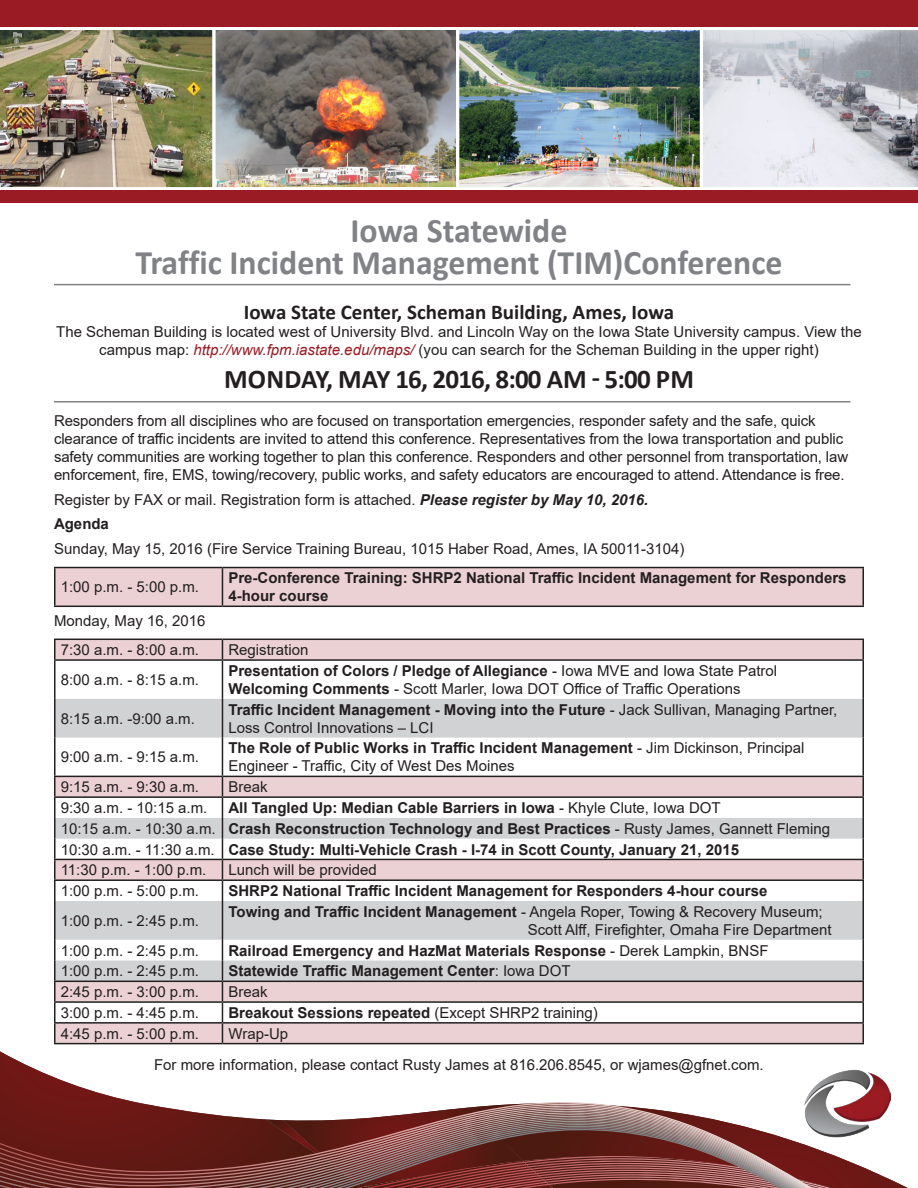
<style>
.page{position:relative;width:918px;height:1188px;background:#fff}
.page>*{position:absolute;margin:0;border:0;box-sizing:border-box;transform-origin:0 0}
.t1{font:700 34.5px/31.5px "Calibri";color:#808285;text-align:center}
.t2{font:700 27px "Calibri";letter-spacing:-.03em;color:#231f20}
.t3{font:700 21px "Calibri";color:#231f20}
.Main_text__no_space{font:15px/18px "Arial";color:#231f20}
.Main_text__no_space-2{font:700 15px/18px "Arial";color:#231f20}
.Main_text{font:15px/18px "Arial";color:#231f20}
.Main_text-2{font:700 15px "Arial";color:#231f20}
.s1{font-style:italic;color:#9a1b23}
.s2{font-weight:700;font-style:italic}
.s3{font-weight:400}
.s4{font-weight:700}
</style>
<div class="page">
<hr style="left:54px;top:284px;width:796px;height:1px;background:#808285">
<hr style="left:54px;top:401px;width:796px;height:2px;background:#808285">
<div style="left:56px;top:568px;width:806px;height:38px;background:#ebd1d3"></div>
<hr style="left:54px;top:567px;width:168px;height:1px;background:#231f20">
<hr style="left:54px;top:568px;width:2px;height:38px;background:#231f20">
<hr style="left:222px;top:567px;width:642px;height:1px;background:#231f20">
<hr style="left:222px;top:568px;width:1px;height:38px;background:#231f20">
<hr style="left:862px;top:568px;width:2px;height:38px;background:#231f20">
<hr style="left:54px;top:606px;width:168px;height:1px;background:#231f20">
<hr style="left:222px;top:606px;width:642px;height:1px;background:#231f20">
<div style="left:56px;top:640px;width:806px;height:19px;background:#ebd1d3"></div>
<svg style="left:56px;top:699px;width:806px;height:145px"></svg>
<hr style="left:54px;top:639px;width:168px;height:1px;background:#231f20">
<svg style="left:54px;top:640px;width:2px;height:19px"></svg>
<hr style="left:222px;top:639px;width:642px;height:1px;background:#231f20">
<svg style="left:222px;top:640px;width:1px;height:19px"></svg>
<svg style="left:862px;top:640px;width:2px;height:19px"></svg>
<hr style="left:54px;top:659px;width:168px;height:2px;background:#231f20">
<hr style="left:54px;top:661px;width:2px;height:38px;background:#231f20">
<hr style="left:222px;top:659px;width:642px;height:2px;background:#231f20">
<hr style="left:862px;top:661px;width:2px;height:38px;background:#231f20">
<hr style="left:54px;top:699px;width:2px;height:39px;background:#231f20">
<hr style="left:862px;top:699px;width:2px;height:39px;background:#231f20">
<hr style="left:54px;top:738px;width:2px;height:38px;background:#231f20">
<hr style="left:862px;top:738px;width:2px;height:38px;background:#231f20">
<hr style="left:54px;top:776px;width:168px;height:1px;background:#231f20">
<svg style="left:54px;top:777px;width:2px;height:19px"></svg>
<hr style="left:222px;top:776px;width:642px;height:1px;background:#231f20">
<svg style="left:862px;top:777px;width:2px;height:19px"></svg>
<hr style="left:54px;top:796px;width:168px;height:2px;background:#231f20">
<hr style="left:54px;top:798px;width:2px;height:20px;background:#231f20">
<hr style="left:222px;top:796px;width:642px;height:2px;background:#231f20">
<hr style="left:862px;top:798px;width:2px;height:20px;background:#231f20">
<hr style="left:54px;top:818px;width:2px;height:21px;background:#231f20">
<hr style="left:862px;top:818px;width:2px;height:21px;background:#231f20">
<hr style="left:54px;top:839px;width:2px;height:20px;background:#231f20">
<hr style="left:862px;top:839px;width:2px;height:20px;background:#231f20">
<svg style="left:222px;top:777px;width:1px;height:67px"></svg>
<hr style="left:222px;top:661px;width:1px;height:38px;background:#231f20">
<hr style="left:222px;top:699px;width:1px;height:39px;background:#231f20">
<hr style="left:222px;top:738px;width:1px;height:38px;background:#231f20">
<div style="left:0;top:0;width:918px;height:37px;background:#9a1b23"></div>
<img style="left:217px;top:31px;width:482px;height:155px">
<img style="left:0;top:27px;width:213px;height:161px">
<svg style="left:703px;top:27px;width:215px;height:160px;background:#cacbd2"></svg>
<div style="left:213px;top:27px;width:246px;height:163px;border:3px solid #fff"></div>
<div style="left:456px;top:27px;width:247px;height:163px;border:3px solid #fff"></div>
<div style="left:0;top:190px;width:918px;height:13px;background:#9a1b23"></div>
<svg style="left:0;top:844px;width:908px;height:344px"></svg>
<img style="left:805px;top:1069px;width:86px;height:70px">
<p class="t1" style="left:135px;top:214px;width:649px">Iowa Statewide<br>Traffic Incident Management (TIM)Conference</p>
<p class="t3" style="left:244px;top:297px;width:432px">Iowa State Center, Scheman Building, Ames, Iowa</p>
<p class="Main_text__no_space" style="left:56px;top:323px;width:807px;text-align:center">The Scheman Building is located west of University Blvd. and Lincoln Way on the Iowa State University campus. View the campus map: <span class="s1">http://www.fpm.iastate.edu/maps/</span> (you can search for the Scheman Building in the upper right)</p>
<p class="t2" style="left:224px;top:359px;width:471px">MONDAY, MAY 16, 2016, 8:00 AM - 5:00 PM</p>
<p class="Main_text__no_space" style="left:54px;top:411px;width:796px">Responders from all disciplines who are focused on transportation emergencies, responder safety and the safe, quick clearance of traffic incidents are invited to attend this conference. Representatives from the Iowa transportation and public safety communities are working together to plan this conference. Responders and other personnel from transportation, law enforcement, fire, EMS, towing/recovery, public works, and safety educators are encouraged to attend. Attendance is free.</p>
<p class="Main_text__no_space" style="left:54px;top:490px;width:596px">Register by FAX or mail. Registration form is attached. <span class="s2">Please register by May 10, 2016.</span></p>
<p class="Main_text__no_space-2" style="left:54px;top:515px;width:57px">Agenda</p>
<p class="Main_text__no_space" style="left:54px;top:540px;width:632px">Sunday, May 15, 2016 (Fire Service Training Bureau, 1015 Haber Road, Ames, IA 50011-3104)</p>
<p class="Main_text__no_space" style="left:61px;top:578px;width:140px">1:00 p.m. - 5:00 p.m.</p>
<p class="Main_text__no_space-2" style="left:228px;top:569px;width:620px">Pre-Conference Training: SHRP2 National Traffic Incident Management for Responders<br>4-hour course</p>
<p class="Main_text__no_space" style="left:54px;top:611px;width:153px">Monday, May 16, 2016</p>
<p class="Main_text__no_space" style="left:61px;top:641px;width:140px">7:30 a.m. - 8:00 a.m.</p>
<p class="Main_text__no_space" style="left:228px;top:641px;width:82px">Registration</p>
<p class="Main_text__no_space" style="left:61px;top:671px;width:140px">8:00 a.m. - 8:15 a.m.</p>
<p class="Main_text__no_space-2" style="left:228px;top:662px;width:550px">Presentation of Colors / Pledge of Allegiance <span class="s3">- Iowa MVE and Iowa State Patrol</span></p>
<p class="Main_text__no_space" style="left:228px;top:680px;width:514px"><span class="s4">Welcoming Comments</span> - Scott Marler, Iowa DOT Office of Traffic Operations</p>
<p class="Main_text__no_space" style="left:61px;top:709px;width:136px">8:15 a.m. -9:00 a.m.</p>
<p class="Main_text__no_space" style="left:228px;top:700px;width:610px"><span class="s4">Traffic Incident Management - Moving into the Future</span> - Jack Sullivan, Managing Partner,<br>Loss Control Innovations – LCI</p>
<p class="Main_text__no_space" style="left:61px;top:748px;width:140px">9:00 a.m. - 9:15 a.m.</p>
<p class="Main_text" style="left:228px;top:739px;width:578px"><span class="s4">The Role of Public Works in Traffic Incident Management</span> - Jim Dickinson, Principal<br>Engineer - Traffic, City of West Des Moines</p>
<p class="Main_text__no_space" style="left:61px;top:778px;width:140px">9:15 a.m. - 9:30 a.m.</p>
<p class="Main_text__no_space" style="left:228px;top:778px;width:41px">Break</p>
<p class="Main_text__no_space" style="left:61px;top:799px;width:148px">9:30 a.m. - 10:15 a.m.</p>
<p class="Main_text__no_space-2" style="left:228px;top:799px;width:494px">All Tangled Up: Median Cable Barriers in Iowa <span class="s3">- Khyle Clute, Iowa DOT</span></p>
<p class="Main_text__no_space" style="left:61px;top:819px;width:157px">10:15 a.m. - 10:30 a.m.</p>
<p class="Main_text__no_space-2" style="left:228px;top:820px;width:603px">Crash Reconstruction Technology and Best Practices <span class="s3">- Rusty James, Gannett Fleming</span></p>
<p class="Main_text__no_space" style="left:61px;top:840px;width:155px">10:30 a.m. - 11:30 a.m.</p>
<p class="Main_text-2" style="left:228px;top:839px;width:512px">Case Study: Multi-Vehicle Crash - I-74 in Scott County, January 21, 2015</p>
<p class="Main_text__no_space" style="left:61px;top:861px;width:147px">11:30 p.m. - 1:00 p.m.</p>
<p class="Main_text__no_space" style="left:228px;top:861px;width:150px">Lunch will be provided</p>
<p class="Main_text__no_space" style="left:61px;top:882px;width:140px">1:00 p.m. - 5:00 p.m.</p>
<p class="Main_text__no_space-2" style="left:228px;top:882px;width:540px">SHRP2 National Traffic Incident Management for Responders 4-hour course</p>
<p class="Main_text__no_space" style="left:61px;top:912px;width:140px">1:00 p.m. - 2:45 p.m.</p>
<p class="Main_text__no_space" style="left:528px;top:902px;width:305px;text-indent:-299px"><span class="s4">Towing and Traffic Incident Management</span> - Angela Roper, Towing &amp; Recovery Museum;<br>Scott Alff, Firefighter, Omaha Fire Department</p>
<p class="Main_text__no_space" style="left:61px;top:941px;width:140px">1:00 p.m. - 2:45 p.m.</p>
<p class="Main_text__no_space-2" style="left:228px;top:942px;width:542px">Railroad Emergency and HazMat Materials Response <span class="s3">- Derek Lampkin, BNSF</span></p>
<p class="Main_text__no_space" style="left:61px;top:962px;width:140px">1:00 p.m. - 2:45 p.m.</p>
<p class="Main_text__no_space-2" style="left:228px;top:962px;width:344px">Statewide Traffic Management Center<span class="s3">: Iowa DOT</span></p>
<p class="Main_text__no_space" style="left:61px;top:983px;width:140px">2:45 p.m. - 3:00 p.m.</p>
<p class="Main_text__no_space" style="left:228px;top:983px;width:41px">Break</p>
<p class="Main_text__no_space" style="left:61px;top:1004px;width:140px">3:00 p.m. - 4:45 p.m.</p>
<p class="Main_text__no_space-2" style="left:228px;top:1004px;width:371px">Breakout Sessions repeated <span class="s3">(Except SHRP2 training)</span></p>
<p class="Main_text" style="left:61px;top:1024px;width:140px">4:45 p.m. - 5:00 p.m.</p>
<p class="Main_text__no_space" style="left:228px;top:1024px;width:61px">Wrap-Up</p>
<p class="Main_text__no_space" style="left:154px;top:1056px;width:611px">For more information, please contact Rusty James at 816.206.8545, or wjames@gfnet.com.</p>
</div>
